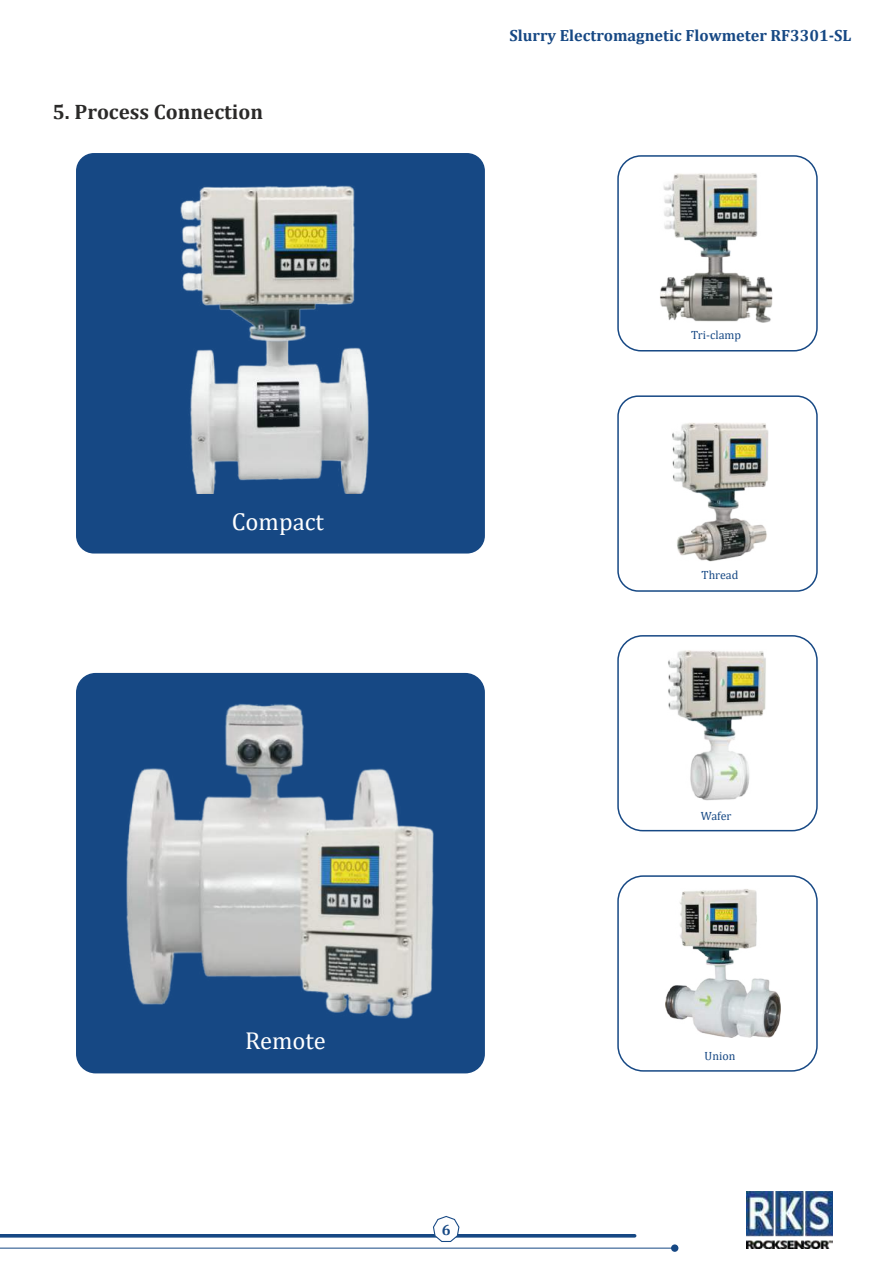
<style>
.page{position:relative;width:893px;height:1263px;background:#fff}
.page>*{position:absolute;margin:0;border:0;box-sizing:border-box;transform-origin:0 0}
.t1{font:24.6px "Cambria";color:#fff}
.t2{font:700 21px "Cambria";color:#2b2a29}
.t3{font:700 16.2px "Cambria";color:#164884}
.t4{font:700 15px "Cambria";color:#164884}
.t5{font:12px "Cambria";color:#164884}
</style>
<div class="page">
<img style="left:746px;top:1192px;width:87px;height:56px">
<hr style="left:0;top:1234px;width:635px;height:3px;background:#164884">
<hr style="left:0;top:1248px;width:675px;height:1px;background:#164884">
<div style="left:671px;top:1244px;width:7px;height:8px;background:#164884;border-radius:50%"></div>
<svg style="left:432px;top:1216px;width:28px;height:26px"></svg>
<div style="left:617px;top:635px;width:201px;height:196px;border:2px solid #164884;border-radius:25px"></div>
<img style="left:668px;top:650px;width:98px;height:150px">
<div style="left:617px;top:875px;width:201px;height:197px;border:2px solid #164884;border-radius:25px"></div>
<img style="left:665px;top:889px;width:115px;height:148px">
<div style="left:76px;top:673px;width:409px;height:400px;background:#164884;border-radius:20px"></div>
<img style="left:126px;top:704px;width:308px;height:314px">
<div style="left:76px;top:153px;width:409px;height:400px;background:#164884;border-radius:18px"></div>
<img style="left:181px;top:186px;width:187px;height:308px">
<div style="left:617px;top:155px;width:201px;height:196px;border:2px solid #164884;border-radius:23px"></div>
<img style="left:660px;top:173px;width:113px;height:149px">
<div style="left:617px;top:395px;width:201px;height:197px;border:2px solid #164884;border-radius:20px"></div>
<img style="left:672px;top:423px;width:97px;height:138px">
<p class="t2" style="left:53px;top:97px;width:212px">5. Process Connection</p>
<h1 class="t1" style="left:232px;top:507px;width:94px">Compact</h1>
<h1 class="t1" style="left:245px;top:1026px;width:82px">Remote</h1>
<p class="t3" style="left:509px;top:25px;width:344px">Slurry Electromagnetic Flowmeter RF3301-SL</p>
<p class="t4" style="left:442px;top:1219px;width:10px">6</p>
<p class="t5" style="left:691px;top:328px;width:51px">Tri-clamp</p>
<p class="t5" style="left:702px;top:568px;width:38px">Thread</p>
<p class="t5" style="left:701px;top:809px;width:32px">Wafer</p>
<p class="t5" style="left:705px;top:1049px;width:32px">Union</p>
</div>
